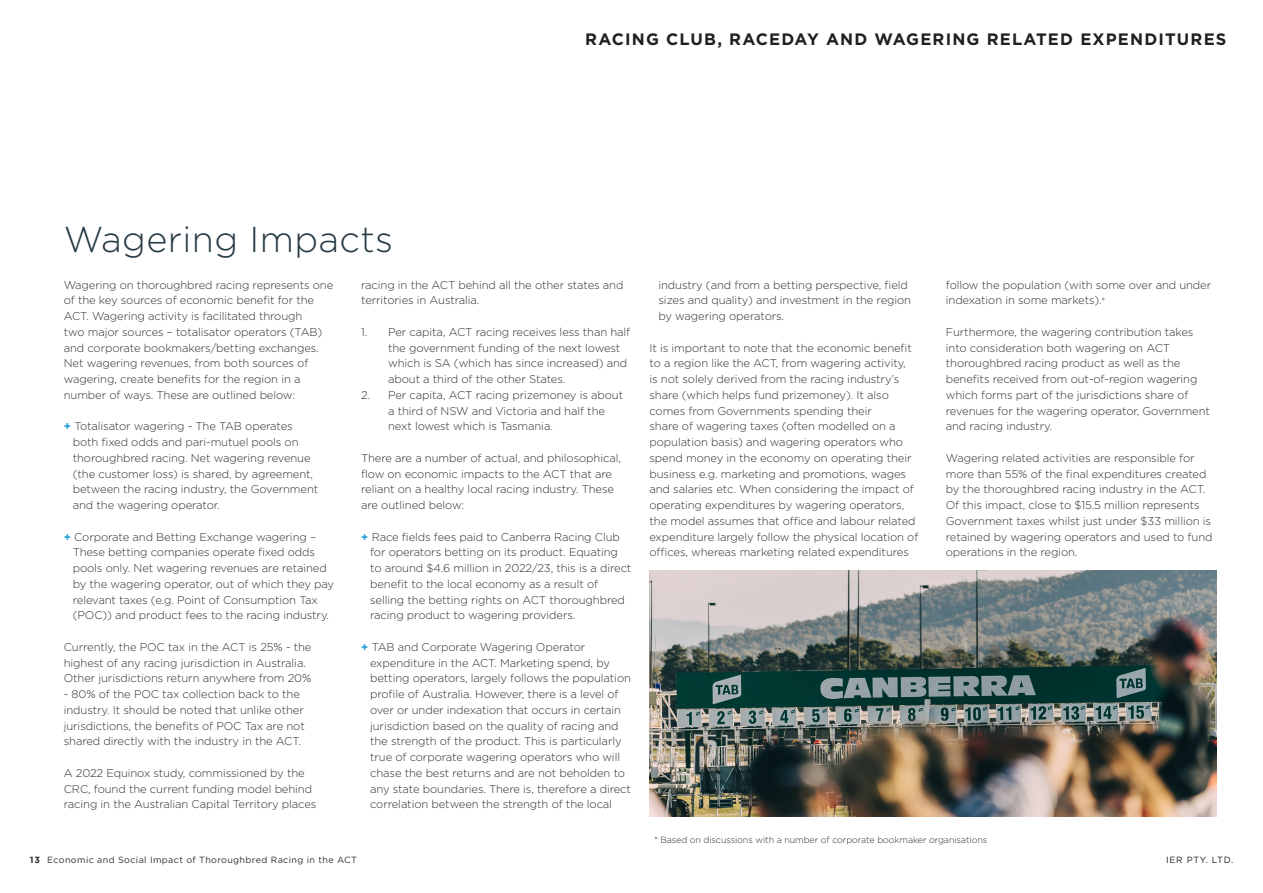
<style>
.page{position:relative;width:1263px;height:893px;background:#fff}
.page>*{position:absolute;margin:0;border:0;box-sizing:border-box;transform-origin:0 0}
.t1{font:300 36px "Gotham";letter-spacing:.01em;color:#263b46}
.t2{font:700 16.5px "Gotham";letter-spacing:.07em;color:#231f20}
.t3{font:300 11.25px/15.8px "Gotham";letter-spacing:-.01em;color:#312f30}
.t4{font:300 9px "Gotham";letter-spacing:-.01em;color:#312f30}
.t5{font:9px "Gotham";letter-spacing:.04em;color:#312f30}
.t6{font:9px "Gotham";letter-spacing:.07em;color:#231f20}
.s1{font-weight:700;color:#219cd7}
.s2{font-size:9px}
.s3{font-weight:700}
</style>
<div class="page">
<img style="left:649px;top:571px;width:567px;height:245px">
<p class="t2" style="left:585px;top:29px;width:643px">RACING CLUB, RACEDAY AND WAGERING RELATED EXPENDITURES</p>
<p class="t1" style="left:64px;top:217px;width:331px">Wagering Impacts</p>
<p class="t3" style="left:64px;top:276px;width:271px">Wagering on thoroughbred racing represents one of the key sources of economic benefit for the</p>
<p class="t3" style="left:64px;top:308px;width:260px">ACT. Wagering activity is facilitated through two major sources – totalisator operators (TAB) and corporate bookmakers/betting exchanges.<br>Net wagering revenues, from both sources of wagering, create benefits for the region in a number of ways. These are outlined below:</p>
<p class="t3" style="left:73px;top:418px;width:247px;text-indent:-9px"><span class="s1">+</span> Totalisator wagering - The TAB operates both fixed odds and pari-mutuel pools on thoroughbred racing. Net wagering revenue (the customer loss) is shared, by agreement, between the racing industry, the Government and the wagering operator.</p>
<p class="t3" style="left:73px;top:528px;width:263px;text-indent:-9px"><span class="s1">+</span> Corporate and Betting Exchange wagering – These betting companies operate fixed odds pools only. Net wagering revenues are retained by the wagering operator, out of which they pay relevant taxes (e.g. Point of Consumption Tax (POC)) and product fees to the racing industry.</p>
<p class="t3" style="left:64px;top:639px;width:249px">Currently, the POC tax in the ACT is 25% - the highest of any racing jurisdiction in Australia.<br>Other jurisdictions return anywhere from 20%</p>
<p class="t3" style="left:64px;top:686px;width:243px">- 80% of the POC tax collection back to the industry. It should be noted that unlike other jurisdictions, the benefits of POC Tax are not shared directly with the industry in the ACT.</p>
<p class="t3" style="left:64px;top:765px;width:254px">A 2022 Equinox study, commissioned by the<br>CRC, found the current funding model behind racing in the Australian Capital Territory places</p>
<p class="t3" style="left:361px;top:276px;width:264px">racing in the ACT behind all the other states and territories in Australia.</p>
<p class="t3" style="left:388px;top:324px;width:244px;text-indent:-27px">1. Per capita, ACT racing receives less than half the government funding of the next lowest which is SA (which has since increased) and about a third of the other States.</p>
<p class="t3" style="left:388px;top:387px;width:237px;text-indent:-27px">2. Per capita, ACT racing prizemoney is about a third of NSW and Victoria and half the next lowest which is Tasmania.</p>
<p class="t3" style="left:361px;top:450px;width:261px">There are a number of actual, and philosophical, flow on economic impacts to the ACT that are reliant on a healthy local racing industry. These are outlined below:</p>
<p class="t3" style="left:370px;top:528px;width:263px;text-indent:-9px"><span class="s1">+</span> Race fields fees paid to Canberra Racing Club for operators betting on its product. Equating to around $4.6 million in 2022/23, this is a direct benefit to the local economy as a result of selling the betting rights on ACT thoroughbred racing product to wagering providers.</p>
<p class="t3" style="left:370px;top:639px;width:262px;text-indent:-9px"><span class="s1">+</span> TAB and Corporate Wagering Operator expenditure in the ACT. Marketing spend, by betting operators, largely follows the population profile of Australia. However, there is a level of over or under indexation that occurs in certain jurisdiction based on the quality of racing and the strength of the product. This is particularly true of corporate wagering operators who will chase the best returns and are not beholden to any state boundaries. There is, therefore a direct correlation between the strength of the local</p>
<p class="t3" style="left:658px;top:276px;width:254px">industry (and from a betting perspective, field sizes and quality) and investment in the region by wagering operators.</p>
<p class="t3" style="left:649px;top:339px;width:270px">It is important to note that the economic benefit to a region like the ACT, from wagering activity,<br>is not solely derived from the racing industry’s share (which helps fund prizemoney). It also comes from Governments spending their<br>share of wagering taxes (often modelled on a population basis) and wagering operators who spend money in the economy on operating their business e.g. marketing and promotions, wages and salaries etc. When considering the impact of operating expenditures by wagering operators, the model assumes that office and labour related expenditure largely follow the physical location of offices, whereas marketing related expenditures</p>
<p class="t3" style="left:946px;top:276px;width:267px">follow the population (with some over and under indexation in some markets).<span class="s2">*</span></p>
<p class="t3" style="left:946px;top:324px;width:266px">Furthermore, the wagering contribution takes into consideration both wagering on ACT thoroughbred racing product as well as the benefits received from out-of-region wagering which forms part of the jurisdictions share of revenues for the wagering operator, Government and racing industry.</p>
<p class="t3" style="left:946px;top:450px;width:268px">Wagering related activities are responsible for more than 55% of the final expenditures created by the thoroughbred racing industry in the ACT.<br>Of this impact, close to $15.5 million represents Government taxes whilst just under $33 million is retained by wagering operators and used to fund operations in the region.</p>
<p class="t4" style="left:654px;top:834px;width:335px">* Based on discussions with a number of corporate bookmaker organisations</p>
<p class="t5" style="left:30px;top:854px;width:329px"><span class="s3">13</span> Economic and Social Impact of Thoroughbred Racing in the ACT</p>
<p class="t6" style="left:1166px;top:854px;width:68px">IER PTY. LTD.</p>
</div>
